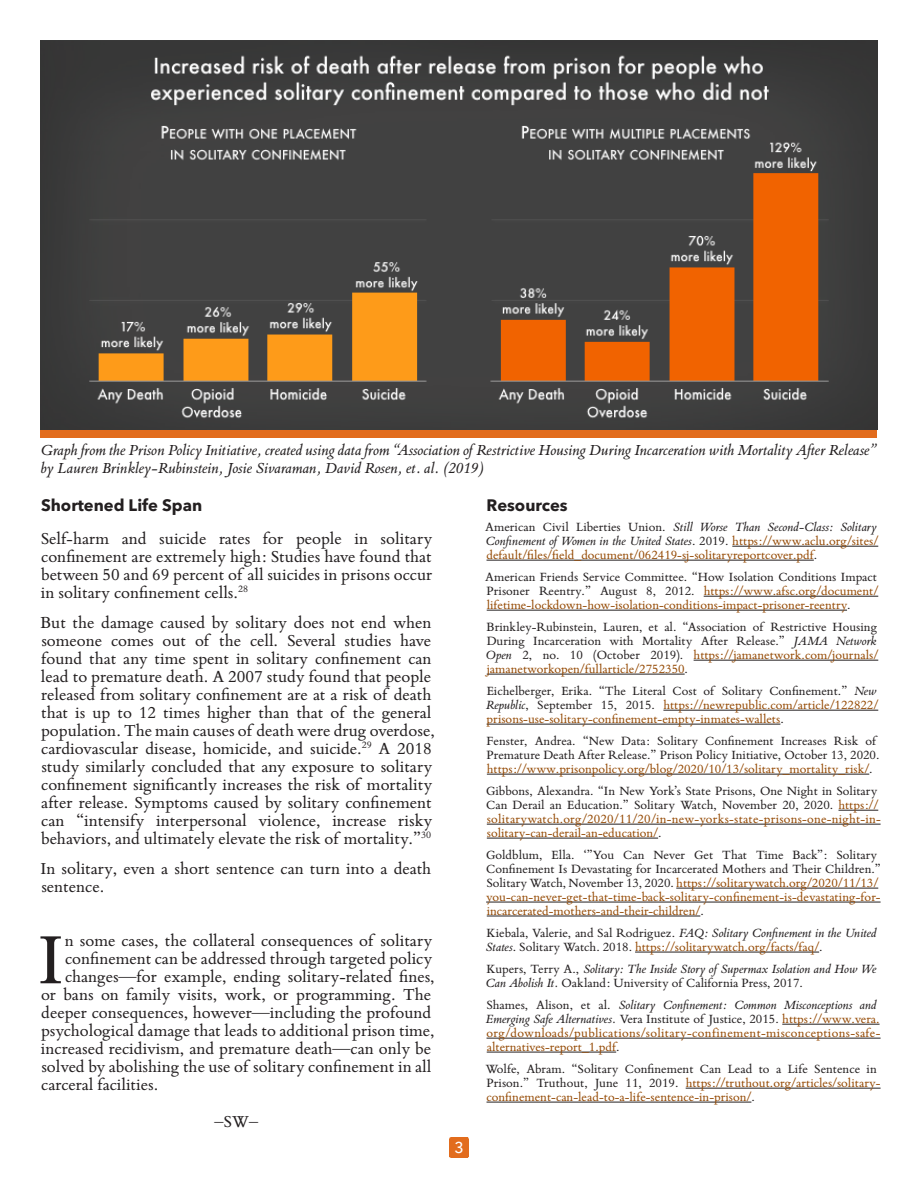
<style>
.page{position:relative;width:918px;height:1188px;background:#fff}
.page>*{position:absolute;margin:0;border:0;box-sizing:border-box;transform-origin:0 0}
.t1{font:77.4px "Bembo Book MT Pro";color:#231f20}
.t2{font:18px/18px "Bembo Book MT Pro";color:#231f20}
.Caption__3{font:italic 16.5px/18px "Bembo Book MT Pro";color:#231f20}
.Body_Graph__3{font:700 16.5px "Avenir Next LT Pro";color:#231f20}
.Headings{font:700 16.5px "Avenir Next LT Pro";color:#231f20}
.t3{font:500 15.6px "Avenir Next LT Pro";color:#fff}
.Smaller_Endnotes{font:13.5px/14px "Bembo Book MT Pro";color:#944903;text-align:justify}
.Smaller_Endnotes-2{font:13.5px/14px "Bembo Book MT Pro";color:#231f20}
.Smaller_Endnotes-3{font:italic 13.5px/14px "Bembo Book MT Pro";color:#231f20}
.s1{color:#231f20}
.s2{font-style:italic;color:#231f20}
.s3{font-style:italic}
.s4{color:#944903}
.s5{font-style:normal}
</style>
<div class="page">
<div style="left:40px;top:430px;width:838px;height:8px;background:#e26c1d"></div>
<img style="left:40px;top:40px;width:838px;height:390px">
<hr style="left:732px;top:546px;width:146px;height:1px;background:#231f20">
<hr style="left:487px;top:560px;width:327px;height:1px;background:#231f20">
<hr style="left:704px;top:596px;width:174px;height:1px;background:#231f20">
<hr style="left:487px;top:610px;width:360px;height:1px;background:#231f20">
<hr style="left:694px;top:660px;width:184px;height:1px;background:#231f20">
<hr style="left:487px;top:674px;width:198px;height:1px;background:#231f20">
<hr style="left:663px;top:710px;width:215px;height:1px;background:#231f20">
<hr style="left:487px;top:724px;width:293px;height:1px;background:#231f20">
<hr style="left:487px;top:774px;width:382px;height:1px;background:#231f20">
<hr style="left:839px;top:810px;width:39px;height:1px;background:#231f20">
<hr style="left:487px;top:824px;width:394px;height:1px;background:#231f20">
<hr style="left:487px;top:838px;width:171px;height:1px;background:#231f20">
<hr style="left:676px;top:888px;width:202px;height:1px;background:#231f20">
<hr style="left:486px;top:902px;width:395px;height:1px;background:#231f20">
<hr style="left:487px;top:916px;width:213px;height:1px;background:#231f20">
<hr style="left:635px;top:952px;width:184px;height:1px;background:#231f20">
<hr style="left:782px;top:1024px;width:98px;height:1px;background:#231f20">
<hr style="left:487px;top:1038px;width:394px;height:1px;background:#231f20">
<hr style="left:487px;top:1052px;width:129px;height:1px;background:#231f20">
<hr style="left:686px;top:1088px;width:195px;height:1px;background:#231f20">
<hr style="left:487px;top:1102px;width:264px;height:1px;background:#231f20">
<div style="left:449px;top:1139px;width:20px;height:17px;background:#e26c1d"></div>
<div style="left:451px;top:1137px;width:16px;height:21px;background:#e26c1d"></div>
<p class="Caption__3" style="left:40px;top:440px;width:838px">Graph from the Prison Policy Initiative, created using data from “Association of Restrictive Housing During Incarceration with Mortality After Release” by Lauren Brinkley-Rubinstein, Josie Sivaraman, David Rosen, et. al. (2019)</p>
<p class="Headings" style="left:487px;top:495px;width:83px">Resources</p>
<p class="Smaller_Endnotes" style="left:485px;top:519px;width:395px"><span class="s1">American Civil Liberties Union.</span> <span class="s2">Still Worse Than Second-Class: Solitary Confinement of Women in the United States</span><span class="s1">. 2019.</span> https://www.aclu.org/sites/ default/files/field_document/062419-sj-solitaryreportcover.pdf<span class="s1">.</span></p>
<p class="Smaller_Endnotes" style="left:485px;top:569px;width:395px"><span class="s1">American Friends Service Committee. “How Isolation Conditions Impact Prisoner Reentry.” August 8, 2012.</span> https://www.afsc.org/document/ lifetime-lockdown-how-isolation-conditions-impact-prisoner-reentry<span class="s1">.</span></p>
<p class="Smaller_Endnotes-2" style="left:486px;top:619px;width:394px">Brinkley-Rubinstein, Lauren, et al. “Association of Restrictive Housing During Incarceration with Mortality After Release.” <span class="s3">JAMA Network Open</span> 2, no. 10 (October 2019). <span class="s4">https://jamanetwork.com/journals/ jamanetworkopen/fullarticle/2752350</span>.</p>
<p class="Smaller_Endnotes" style="left:486px;top:683px;width:394px"><span class="s1">Eichelberger, Erika. “The Literal Cost of Solitary Confinement.”</span> <span class="s2">New Republic</span><span class="s1">, September 15, 2015.</span> https://newrepublic.com/article/122822/ prisons-use-solitary-confinement-empty-inmates-wallets<span class="s1">.</span></p>
<p class="Smaller_Endnotes-2" style="left:487px;top:733px;width:395px">Fenster, Andrea. “New Data: Solitary Confinement Increases Risk of<br>Premature Death After Release.” Prison Policy Initiative, October 13, 2020. <span class="s4">https://www.prisonpolicy.org/blog/2020/10/13/solitary_mortality_risk/</span>.</p>
<p class="Smaller_Endnotes-2" style="left:486px;top:783px;width:396px">Gibbons, Alexandra. “In New York’s State Prisons, One Night in Solitary Can Derail an Education.” Solitary Watch, November 20, 2020. <span class="s4">https:// solitarywatch.org/2020/11/20/in-new-yorks-state-prisons-one-night-in&shy;solitary-can-derail-an-education/</span>.</p>
<p class="Smaller_Endnotes" style="left:486px;top:847px;width:396px;text-align:left"><span class="s1">Goldblum, Ella. ‘”You Can Never Get That Time Back”: Solitary Confinement Is Devastating for Incarcerated Mothers and Their Children.” Solitary Watch, November 13, 2020.</span> https://solitarywatch.org/2020/11/13/ you-can-never-get-that-time-back-solitary-confinement-is-devastating-for&shy;incarcerated-mothers-and-their-children/<span class="s1">.</span></p>
<p class="Smaller_Endnotes-2" style="left:486px;top:925px;width:393px">Kiebala, Valerie, and Sal Rodriguez. <span class="s3">FAQ: Solitary Confinement in the United<br>States</span>. Solitary Watch. 2018. <span class="s4">https://solitarywatch.org/facts/faq/</span>.</p>
<p class="Smaller_Endnotes-3" style="left:486px;top:961px;width:393px"><span class="s5">Kupers, Terry A.,</span> Solitary: The Inside Story of Supermax Isolation and How We<br>Can Abolish It. <span class="s5">Oakland: University of California Press, 2017.</span></p>
<p class="Smaller_Endnotes" style="left:486px;top:997px;width:396px;text-align:left"><span class="s1">Shames, Alison, et al.</span> <span class="s2">Solitary Confinement: Common Misconceptions and Emerging Safe Alternatives.</span> <span class="s1">Vera Institute of Justice, 2015.</span> https://www.vera. org/downloads/publications/solitary-confinement-misconceptions-safe&shy;alternatives-report_1.pdf<span class="s1">.</span></p>
<p class="Smaller_Endnotes" style="left:485px;top:1061px;width:397px;text-align:left"><span class="s1">Wolfe, Abram. “Solitary Confinement Can Lead to a Life Sentence in<br>Prison.” Truthout, June 11, 2019.</span> https://truthout.org/articles/solitary&shy;confinement-can-lead-to-a-life-sentence-in-prison/<span class="s1">.</span></p>
<p class="t3" style="left:454px;top:1138px;width:11px">3</p>
<p class="Body_Graph__3" style="left:41px;top:495px;width:163px">Shortened Life Span</p>
<p class="t2" style="left:41px;top:528px;width:393px;text-align:justify">Self-harm and suicide rates for people in solitary confinement are extremely high: Studies have found that between 50 and 69 percent of all suicides in prisons occur in solitary confinement cells.<sup>28</sup></p>
<p class="t2" style="left:41px;top:612px;width:396px">But the damage caused by solitary does not end when someone comes out of the cell. Several studies have found that any time spent in solitary confinement can lead to premature death. A 2007 study found that people released from solitary confinement are at a risk of death that is up to 12 times higher than that of the general population. The main causes of death were drug overdose, cardiovascular disease, homicide, and suicide.<sup>29</sup> A 2018 study similarly concluded that any exposure to solitary confinement significantly increases the risk of mortality after release. Symptoms caused by solitary confinement can “intensify interpersonal violence, increase risky behaviors, and ultimately elevate the risk of mortality.”<sup>30</sup></p>
<p class="t2" style="left:40px;top:858px;width:392px">In solitary, even a short sentence can turn into a death sentence.</p>
<p class="t1" style="left:38px;top:908px;width:27px">I</p>
<p class="t2" style="left:65px;top:930px;width:369px">n some cases, the collateral consequences of solitary</p>
<p class="t2" style="left:65px;top:948px;width:369px">confinement can be addressed through targeted policy</p>
<p class="t2" style="left:65px;top:966px;width:371px">changes—for example, ending solitary-related fines,</p>
<p class="t2" style="left:41px;top:984px;width:392px">or bans on family visits, work, or programming. The</p>
<p class="t2" style="left:41px;top:1002px;width:392px">deeper consequences, however—including the profound</p>
<p class="t2" style="left:41px;top:1020px;width:395px">psychological damage that leads to additional prison time,</p>
<p class="t2" style="left:41px;top:1038px;width:392px">increased recidivism, and premature death—can only be</p>
<p class="t2" style="left:41px;top:1056px;width:392px">solved by abolishing the use of solitary confinement in all</p>
<p class="t2" style="left:41px;top:1074px;width:119px">carceral facilities.</p>
<p class="t2" style="left:214px;top:1112px;width:45px">–SW–</p>
</div>
